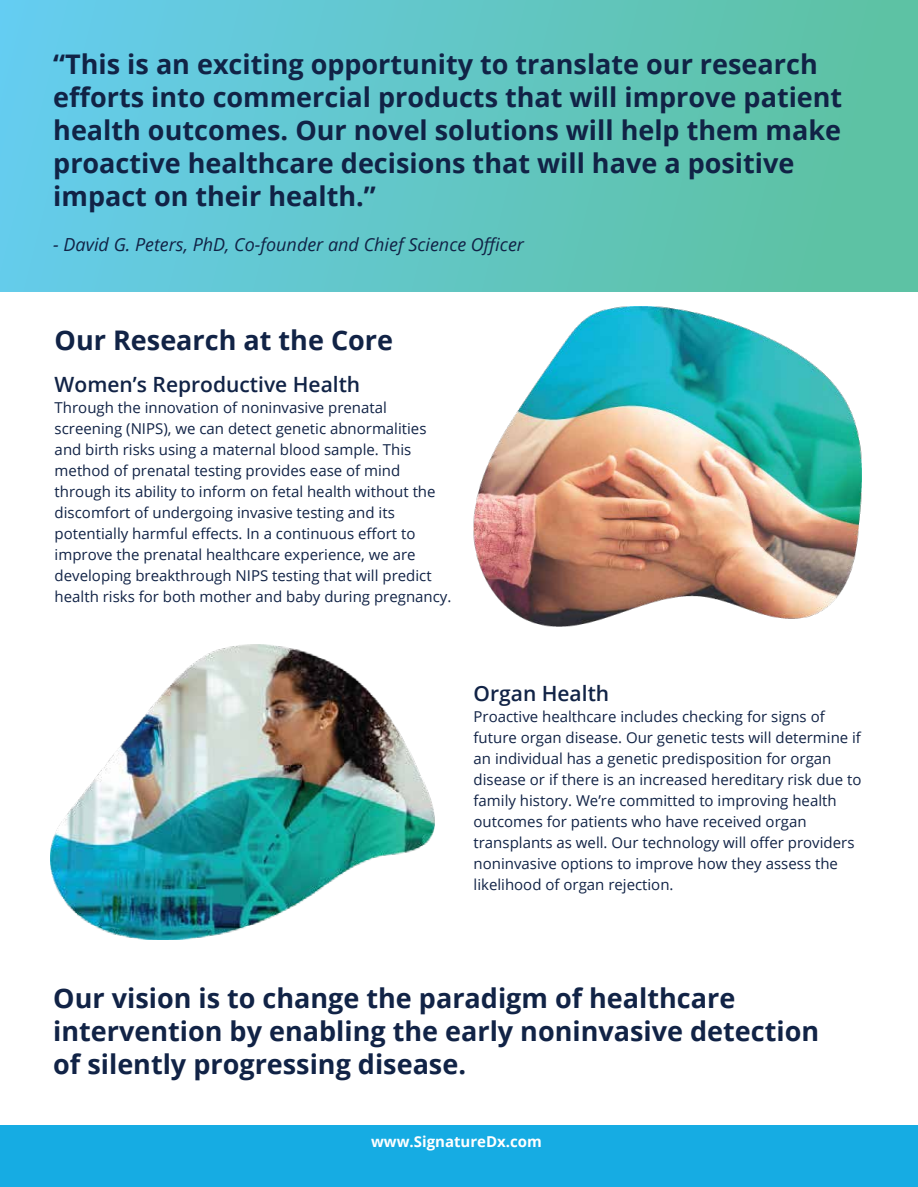
<style>
.page{position:relative;width:918px;height:1187px;background:#fff}
.page>*{position:absolute;margin:0;border:0;box-sizing:border-box;transform-origin:0 0}
.t1{font:700 27px/33px "Open Sans";color:#112346}
.t2{font:600 21px "Open Sans";color:#112346}
.t3{font:italic 18px "Open Sans";color:#112346}
.t4{font:15px/21px "Open Sans";color:#112346}
.t5{font:700 15px "Open Sans";color:#fff}
</style>
<div class="page">
<div style="left:0;top:0;width:918px;height:292px;background:linear-gradient(to right,#65cced,#5dc19e)"></div>
<img style="left:474px;top:306px;width:387px;height:320px">
<img style="left:51px;top:644px;width:384px;height:295px">
<div style="left:0;top:1125px;width:918px;height:61px;background:#16ace3"></div>
<p class="t1" style="left:53px;top:47px;width:791px">“This is an exciting opportunity to translate our research efforts into commercial products that will improve patient health outcomes. Our novel solutions will help them make proactive healthcare decisions that will have a positive impact on their health.”</p>
<p class="t3" style="left:53px;top:232px;width:472px">- David G. Peters, PhD, Co-founder and Chief Science Officer</p>
<h1 class="t1" style="left:55px;top:323px;width:340px">Our Research at the Core</h1>
<h2 class="t2" style="left:55px;top:370px;width:307px">Women’s Reproductive Health</h2>
<p class="t4" style="left:55px;top:397px;width:398px">Through the innovation of noninvasive prenatal screening (NIPS), we can detect genetic abnormalities and birth risks using a maternal blood sample. This method of prenatal testing provides ease of mind through its ability to inform on fetal health without the discomfort of undergoing invasive testing and its potentially harmful effects. In a continuous effort to improve the prenatal healthcare experience, we are developing breakthrough NIPS testing that will predict health risks for both mother and baby during pregnancy.</p>
<h2 class="t2" style="left:474px;top:678px;width:137px">Organ Health</h2>
<p class="t4" style="left:474px;top:705px;width:389px">Proactive healthcare includes checking for signs of future organ disease. Our genetic tests will determine if an individual has a genetic predisposition for organ disease or if there is an increased hereditary risk due to family history. We’re committed to improving health outcomes for patients who have received organ transplants as well. Our technology will offer providers noninvasive options to improve how they assess the likelihood of organ rejection.</p>
<h1 class="t1" style="left:53px;top:981px;width:767px">Our vision is to change the paradigm of healthcare intervention by enabling the early noninvasive detection of silently progressing disease.</h1>
<p class="t5" style="left:371px;top:1130px;width:172px">www.SignatureDx.com</p>
</div>
